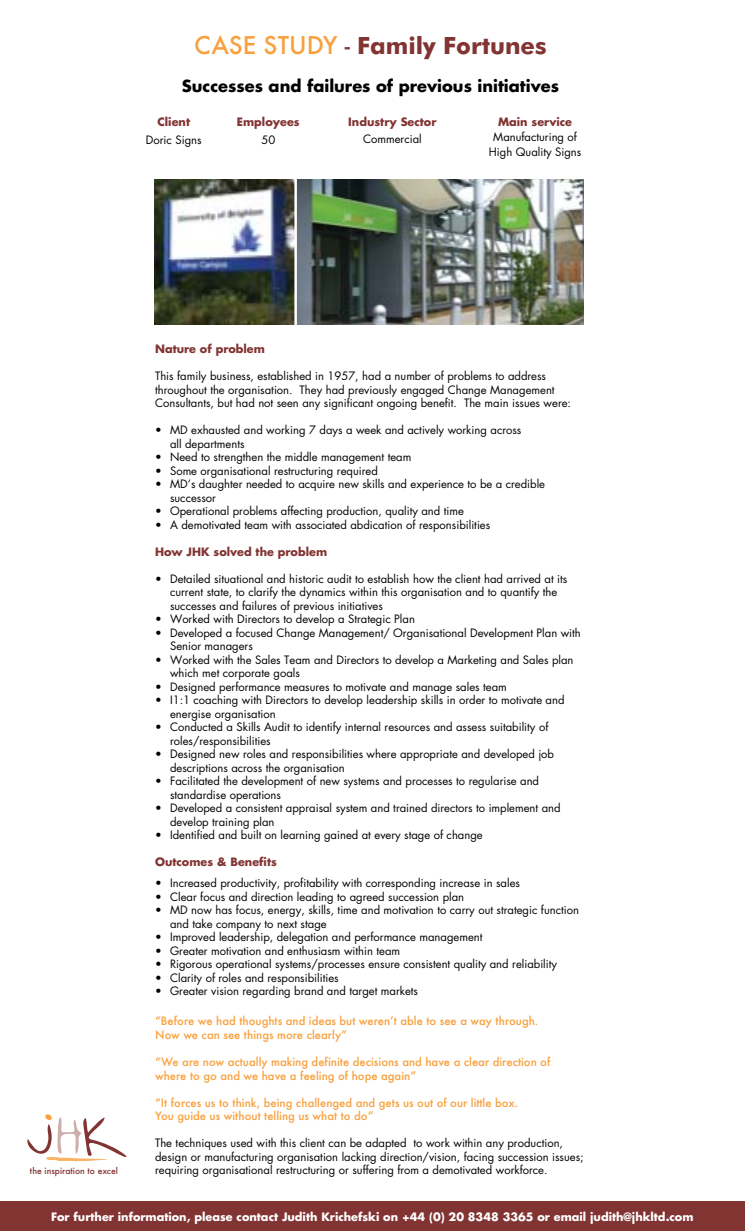
<style>
.page{position:relative;width:745px;height:1231px;background:#fff}
.page>*{position:absolute;margin:0;border:0;box-sizing:border-box;transform-origin:0 0}
.t1{font:700 23.75px "Futura BT";color:#823433}
.t2{font:700 16.25px "Futura";color:#010202}
.t3{font:11.25px/13.5px "Futura";color:#010202}
.t4{font:500 11.25px/13.5px "Futura";color:#f9a03d}
.t5{font:700 11.25px "Futura";color:#823433}
.t6{font:700 11.25px "Futura";color:#fff}
.t7{font:500 8.62px "Futura";color:#823433}
.s1{font-family:"Futura";font-weight:500;color:#f9a03d}
.s2{font-family:"Futura";font-weight:500}
</style>
<div class="page">
<div style="left:0;top:1201px;width:744px;height:29px;background:#823433"></div>
<svg style="left:27px;top:1114px;width:100px;height:47px"></svg>
<img style="left:155px;top:179px;width:428px;height:145px">
<hr style="left:294px;top:177px;width:3px;height:153px;background:#fff">
<h1 class="t1" style="left:194px;top:31px;width:354px"><span class="s1">CASE STUDY</span> <span class="s2">-</span> Family Fortunes</h1>
<h2 class="t2" style="left:182px;top:78px;width:379px">Successes and failures of previous initiatives</h2>
<p class="t5" style="left:157px;top:117px;width:34px">Client</p>
<p class="t3" style="left:146px;top:134px;width:57px">Doric Signs</p>
<p class="t5" style="left:237px;top:117px;width:64px">Employees</p>
<p class="t3" style="left:261px;top:134px;width:15px">50</p>
<p class="t5" style="left:348px;top:117px;width:90px">Industry Sector</p>
<p class="t3" style="left:363px;top:133px;width:60px">Commercial</p>
<p class="t5" style="left:498px;top:117px;width:75px">Main service</p>
<p class="t3" style="left:489px;top:131px;width:94px;line-height:15px;text-align:center">Manufacturing of<br>High Quality Signs</p>
<p class="t5" style="left:155px;top:343px;width:111px">Nature of problem</p>
<p class="t3" style="left:155px;top:370px;width:417px">This family business, established in 1957, had a number of problems to address throughout the organisation. They had previously engaged Change Management<br>Consultants, but had not seen any significant ongoing benefit. The main issues were:</p>
<p class="t3" style="left:170px;top:424px;width:353px;text-indent:-15px">• MD exhausted and working 7 days a week and actively working across all departments</p>
<p class="t3" style="left:155px;top:451px;width:258px">• Need to strengthen the middle management team</p>
<p class="t3" style="left:155px;top:464px;width:224px">• Some organisational restructuring required</p>
<p class="t3" style="left:170px;top:478px;width:376px;text-indent:-15px">• MD’s daughter needed to acquire new skills and experience to be a credible successor</p>
<p class="t3" style="left:155px;top:505px;width:310px">• Operational problems affecting production, quality and time</p>
<p class="t3" style="left:155px;top:518px;width:336px">• A demotivated team with associated abdication of responsibilities</p>
<p class="t5" style="left:155px;top:546px;width:173px">How JHK solved the problem</p>
<p class="t3" style="left:170px;top:572px;width:399px;text-indent:-15px">• Detailed situational and historic audit to establish how the client had arrived at its current state, to clarify the dynamics within this organisation and to quantify the successes and failures of previous initiatives</p>
<p class="t3" style="left:155px;top:613px;width:261px">• Worked with Directors to develop a Strategic Plan</p>
<p class="t3" style="left:170px;top:626px;width:412px;text-indent:-15px">• Developed a focused Change Management/ Organisational Development Plan with<br>Senior managers</p>
<p class="t3" style="left:170px;top:653px;width:405px;text-indent:-15px">• Worked with the Sales Team and Directors to develop a Marketing and Sales plan which met corporate goals</p>
<p class="t3" style="left:155px;top:680px;width:353px">• Designed performance measures to motivate and manage sales team</p>
<p class="t3" style="left:170px;top:694px;width:396px;text-indent:-15px">• I1:1 coaching with Directors to develop leadership skills in order to motivate and energise organisation</p>
<p class="t3" style="left:170px;top:721px;width:380px;text-indent:-15px">• Conducted a Skills Audit to identify internal resources and assess suitability of roles/responsibilities</p>
<p class="t3" style="left:170px;top:748px;width:385px;text-indent:-15px">• Designed new roles and responsibilities where appropriate and developed job descriptions across the organisation</p>
<p class="t3" style="left:170px;top:775px;width:370px;text-indent:-15px">• Facilitated the development of new systems and processes to regularise and standardise operations</p>
<p class="t3" style="left:170px;top:802px;width:392px;text-indent:-15px">• Developed a consistent appraisal system and trained directors to implement and develop training plan</p>
<p class="t3" style="left:155px;top:829px;width:329px">• Identified and built on learning gained at every stage of change</p>
<p class="t5" style="left:155px;top:856px;width:123px">Outcomes &amp; Benefits</p>
<p class="t3" style="left:155px;top:877px;width:366px">• Increased productivity, profitability with corresponding increase in sales</p>
<p class="t3" style="left:155px;top:890px;width:310px">• Clear focus and direction leading to agreed succession plan</p>
<p class="t3" style="left:170px;top:904px;width:410px;text-indent:-15px">• MD now has focus, energy, skills, time and motivation to carry out strategic function and take company to next stage</p>
<p class="t3" style="left:155px;top:931px;width:329px">• Improved leadership, delegation and performance management</p>
<p class="t3" style="left:155px;top:944px;width:246px">• Greater motivation and enthusiasm within team</p>
<p class="t3" style="left:155px;top:958px;width:403px">• Rigorous operational systems/processes ensure consistent quality and reliability</p>
<p class="t3" style="left:155px;top:971px;width:185px">• Clarity of roles and responsibilities</p>
<p class="t3" style="left:155px;top:985px;width:264px">• Greater vision regarding brand and target markets</p>
<p class="t4" style="left:155px;top:1015px;width:385px">“Before we had thoughts and ideas but werenʼt able to see a way through.<br>Now we can see things more clearly”</p>
<p class="t4" style="left:155px;top:1055px;width:397px">“We are now actually making definite decisions and have a clear direction of where to go and we have a feeling of hope again”</p>
<p class="t4" style="left:155px;top:1096px;width:364px">“It forces us to think, being challenged and gets us out of our little box.<br>You guide us without telling us what to do”</p>
<p class="t3" style="left:155px;top:1136px;width:430px">The techniques used with this client can be adapted to work within any production, design or manufacturing organisation lacking direction/vision, facing succession issues;</p>
<p class="t7" style="left:30px;top:1166px;width:89px">the inspiration to excel</p>
<p class="t3" style="left:155px;top:1163px;width:394px">requiring organisational restructuring or suffering from a demotivated workforce.</p>
<p class="t6" style="left:51px;top:1211px;width:643px">For further information, please contact Judith Krichefski on +44 (0) 20 8348 3365 or email judith@jhkltd.com</p>
</div>
